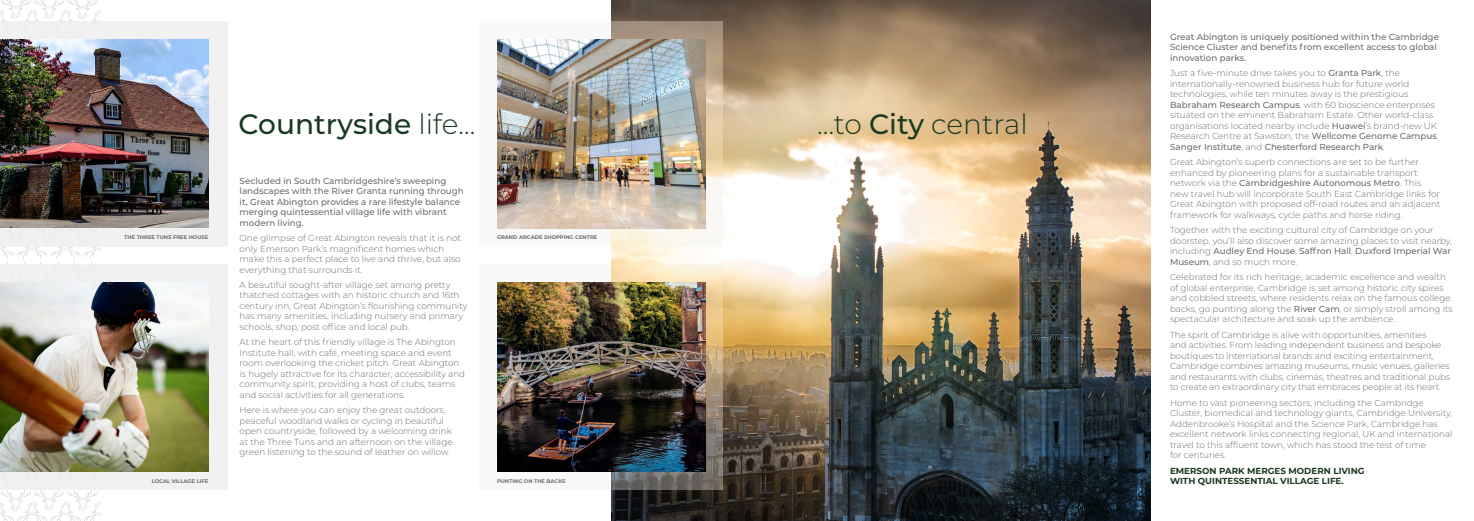
<style>
.page{position:relative;width:1474px;height:521px;background:#fff}
.page>*{position:absolute;margin:0;border:0;box-sizing:border-box;transform-origin:0 0}
.t1{font:500 28px "Montserrat";color:#193921}
.t2{font:300 28px "Montserrat";color:#193921}
.t3{font:300 8.75px/10.5px "Montserrat";color:#6c6d70}
.t4{font:500 8.75px/10.5px "Montserrat";color:#6c6d70}
.t5{font:700 8.75px "Montserrat";color:#193921}
.t6{font:700 5.25px "Montserrat";color:#6c6d70}
.s1{font-weight:300}
.s2{font-weight:500}
</style>
<div class="page">
<img style="left:611px;top:0;width:539px;height:521px">
<svg style="left:497px;top:264px;width:226px;height:225px"></svg>
<svg style="left:497px;top:21px;width:226px;height:225px"></svg>
<svg style="left:0;top:0;width:100px;height:521px"></svg>
<img style="left:497px;top:282px;width:208px;height:189px">
<img style="left:497px;top:39px;width:208px;height:189px">
<div style="left:0;top:264px;width:228px;height:225px;background:#eeeeef"></div>
<div style="left:0;top:21px;width:228px;height:225px;background:#eeeeef"></div>
<img style="left:0;top:283px;width:208px;height:188px">
<img style="left:0;top:39px;width:208px;height:189px">
<p class="t1" style="left:239px;top:105px;width:238px">Countryside <span class="s1">life...</span></p>
<p class="t2" style="left:817px;top:105px;width:212px">…to <span class="s2">City</span> central</p>
<p class="t4" style="left:240px;top:175px;width:226px">Secluded in South Cambridgeshire’s sweeping landscapes with the River Granta running through it, Great Abington provides a rare lifestyle balance merging quintessential village life with vibrant modern living.</p>
<p class="t3" style="left:240px;top:232px;width:223px">One glimpse of Great Abington reveals that it is not only Emerson Park’s magnificent homes which make this a perfect place to live and thrive, but also everything that surrounds it.</p>
<p class="t3" style="left:240px;top:279px;width:229px">A beautiful sought-after village set among pretty thatched cottages with an historic church and 16th century inn, Great Abington’s flourishing community has many amenities, including nursery and primary schools, shop, post office and local pub.</p>
<p class="t3" style="left:240px;top:337px;width:227px">At the heart of this friendly village is The Abington Institute hall, with café, meeting space and event room overlooking the cricket pitch. Great Abington is hugely attractive for its character, accessibility and community spirit, providing a host of clubs, teams and social activities for all generations.</p>
<p class="t3" style="left:240px;top:405px;width:214px">Here is where you can enjoy the great outdoors, peaceful woodland walks or cycling in beautiful open countryside, followed by a welcoming drink at the Three Tuns and an afternoon on the village green listening to the sound of leather on willow.</p>
<p class="t6" style="left:124px;top:234px;width:86px">THE THREE TUNS FREE HOUSE</p>
<p class="t6" style="left:497px;top:234px;width:102px">GRAND ARCADE SHOPPING CENTRE</p>
<p class="t4" style="left:1169px;top:31px;width:270px">Great Abington is uniquely positioned within the Cambridge<br>Science Cluster and benefits from excellent access to global innovation parks.</p>
<p class="t3" style="left:1169px;top:68px;width:270px">Just a five-minute drive takes you to <span class="s2">Granta Park</span>, the internationally-renowned business hub for future world technologies, while ten minutes away is the prestigious <span class="s2">Babraham Research Campus</span>, with 60 bioscience enterprises situated on the eminent Babraham Estate. Other world-class organisations located nearby include <span class="s2">Huawei</span>’s brand-new UK Research Centre at Sawston, the <span class="s2">Wellcome Genome Campus</span>, <span class="s2">Sanger Institute</span>, and <span class="s2">Chesterford Research Park</span>.</p>
<p class="t3" style="left:1169px;top:157px;width:272px">Great Abington’s superb connections are set to be further enhanced by pioneering plans for a sustainable transport network via the <span class="s2">Cambridgeshire Autonomous Metro</span>. This new travel hub will incorporate South East Cambridge links for Great Abington with proposed off-road routes and an adjacent framework for walkways, cycle paths and horse riding.</p>
<p class="t3" style="left:1169px;top:225px;width:283px">Together with the exciting cultural city of Cambridge on your doorstep, you’ll also discover some amazing places to visit nearby, including <span class="s2">Audley End House</span>, <span class="s2">Saffron Hall</span>, <span class="s2">Duxford Imperial War Museum</span>, and so much more.</p>
<p class="t3" style="left:1169px;top:272px;width:284px">Celebrated for its rich heritage, academic excellence and wealth of global enterprise, Cambridge is set among historic city spires and cobbled streets, where residents relax on the famous college backs, go punting along the <span class="s2">River Cam</span>, or simply stroll among its spectacular architecture and soak up the ambience.</p>
<p class="t3" style="left:1169px;top:329px;width:282px">The spirit of Cambridge is alive with opportunities, amenities<br>and activities. From leading independent business and bespoke boutiques to international brands and exciting entertainment, Cambridge combines amazing museums, music venues, galleries and restaurants with clubs, cinemas, theatres and traditional pubs to create an extraordinary city that embraces people at its heart.</p>
<p class="t3" style="left:1169px;top:397px;width:284px">Home to vast pioneering sectors, including the Cambridge Cluster, biomedical and technology giants, Cambridge University, Addenbrooke’s Hospital and the Science Park, Cambridge has excellent network links connecting regional, UK and international travel to this affluent town, which has stood the test of time<br>for centuries.</p>
<p class="t5" style="left:1169px;top:464px;width:196px">EMERSON PARK MERGES MODERN LIVING</p>
<p class="t6" style="left:152px;top:477px;width:58px">LOCAL VILLAGE LIFE</p>
<p class="t6" style="left:497px;top:477px;width:70px">PUNTING ON THE BACKS</p>
<p class="t5" style="left:1169px;top:475px;width:175px">WITH QUINTESSENTIAL VILLAGE LIFE.</p>
</div>
